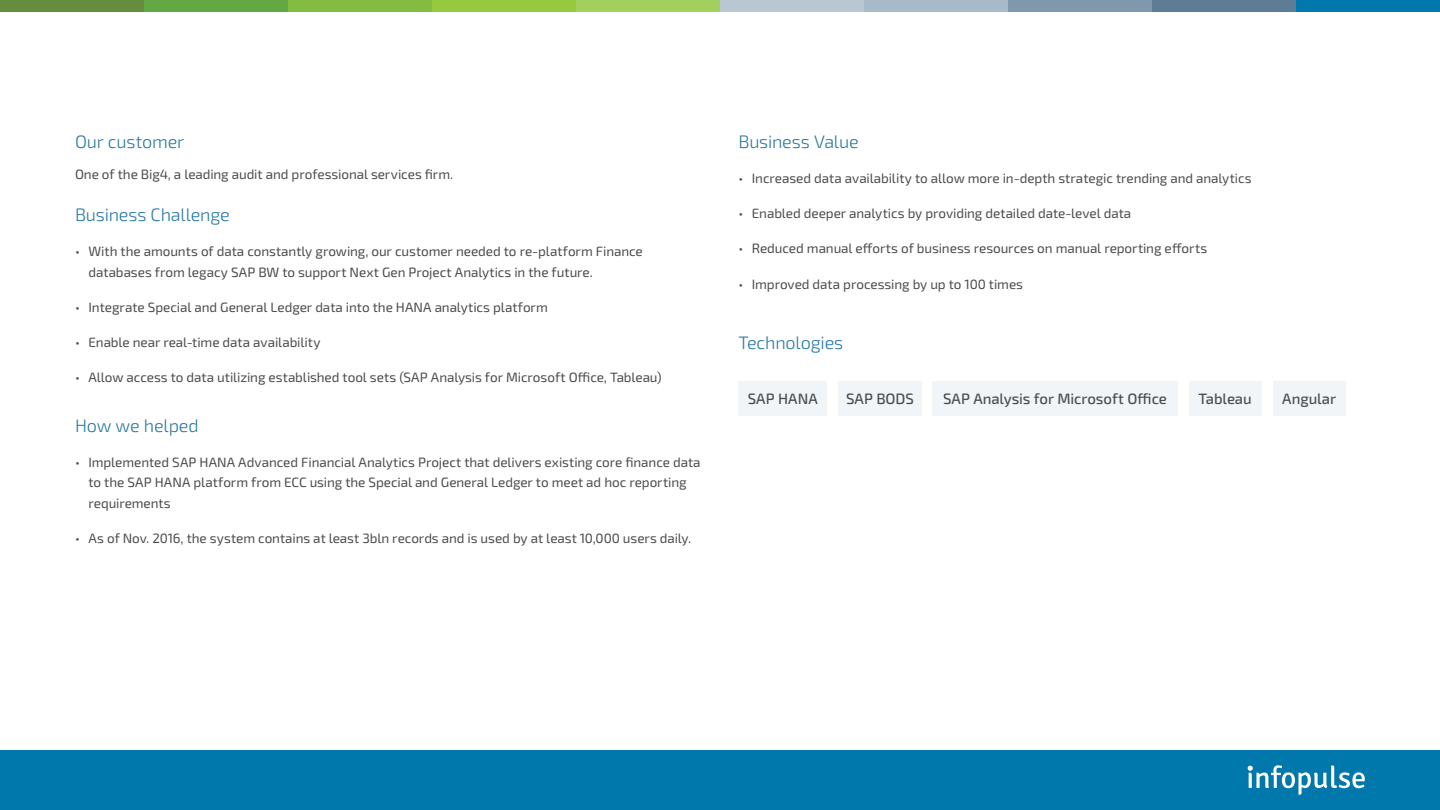
<style>
.page{position:relative;width:1440px;height:810px;background:#fff}
.page>*{position:absolute;margin:0;border:0;box-sizing:border-box;transform-origin:0 0}
.t1{font:300 18px "Exo 2.0";letter-spacing:-.01em;color:#2978a1}
.t2{font:500 15px "Exo 2.0";letter-spacing:-.005em;color:#4b4c4c}
.t3{font:13.5px/20.2px "Exo 2.0";letter-spacing:-.005em;color:#4b4c4c}
</style>
<div class="page">
<div style="left:0;top:750px;width:1440px;height:60px;background:#0078ab"></div>
<svg style="left:1248px;top:765px;width:117px;height:30px"></svg>
<div style="left:1152px;top:0;width:288px;height:12px;background:#0078ab"></div>
<div style="left:1008px;top:0;width:288px;height:12px;background:#5e7d94"></div>
<div style="left:864px;top:0;width:288px;height:12px;background:#7d99ab"></div>
<div style="left:720px;top:0;width:288px;height:12px;background:#a6bac7"></div>
<div style="left:576px;top:0;width:288px;height:12px;background:#b8c7d1"></div>
<div style="left:432px;top:0;width:288px;height:12px;background:#a3cf5e"></div>
<div style="left:288px;top:0;width:288px;height:12px;background:#96c93d"></div>
<div style="left:144px;top:0;width:288px;height:12px;background:#82bd42"></div>
<div style="left:0;top:0;width:288px;height:12px;background:#63a845"></div>
<div style="left:0;top:0;width:144px;height:12px;background:#668c3d"></div>
<div style="left:738px;top:381px;width:89px;height:35px;background:#f2f5f7"></div>
<div style="left:838px;top:381px;width:84px;height:35px;background:#f2f5f7"></div>
<div style="left:932px;top:381px;width:246px;height:35px;background:#f2f5f7"></div>
<div style="left:1189px;top:381px;width:73px;height:35px;background:#f2f5f7"></div>
<div style="left:1273px;top:381px;width:73px;height:35px;background:#f2f5f7"></div>
<h1 class="t1" style="left:75px;top:131px;width:111px">Our customer</h1>
<p class="t3" style="left:75px;top:165px;width:380px">One of the Big4, a leading audit and professional services firm.</p>
<h1 class="t1" style="left:75px;top:204px;width:156px">Business Challenge</h1>
<p class="t3" style="left:88px;top:242px;width:556px;text-indent:-14px">• With the amounts of data constantly growing, our customer needed to re-platform Finance databases from legacy SAP BW to support Next Gen Project Analytics in the future.</p>
<p class="t3" style="left:75px;top:297px;width:474px">• Integrate Special and General Ledger data into the HANA analytics platform</p>
<p class="t3" style="left:75px;top:333px;width:247px">• Enable near real-time data availability</p>
<p class="t3" style="left:75px;top:368px;width:588px">• Allow access to data utilizing established tool sets (SAP Analysis for Microsoft Office, Tableau)</p>
<h1 class="t1" style="left:75px;top:415px;width:125px">How we helped</h1>
<p class="t3" style="left:88px;top:453px;width:614px;text-indent:-14px">• Implemented SAP HANA Advanced Financial Analytics Project that delivers existing core finance data to the SAP HANA platform from ECC using the Special and General Ledger to meet ad hoc reporting requirements</p>
<p class="t3" style="left:75px;top:528px;width:618px">• As of Nov. 2016, the system contains at least 3bln records and is used by at least 10,000 users daily.</p>
<h1 class="t1" style="left:738px;top:131px;width:122px">Business Value</h1>
<p class="t3" style="left:738px;top:168px;width:515px">• Increased data availability to allow more in-depth strategic trending and analytics</p>
<p class="t3" style="left:738px;top:204px;width:394px">• Enabled deeper analytics by providing detailed date-level data</p>
<p class="t3" style="left:738px;top:239px;width:470px">• Reduced manual efforts of business resources on manual reporting efforts</p>
<p class="t3" style="left:738px;top:274px;width:286px">• Improved data processing by up to 100 times</p>
<h1 class="t1" style="left:738px;top:333px;width:107px">Technologies</h1>
<p class="t2" style="left:748px;top:389px;width:72px">SAP HANA</p>
<p class="t2" style="left:846px;top:389px;width:69px">SAP BODS</p>
<p class="t2" style="left:943px;top:389px;width:225px">SAP Analysis for Microsoft Office</p>
<p class="t2" style="left:1199px;top:389px;width:55px">Tableau</p>
<p class="t2" style="left:1282px;top:389px;width:55px">Angular</p>
</div>
